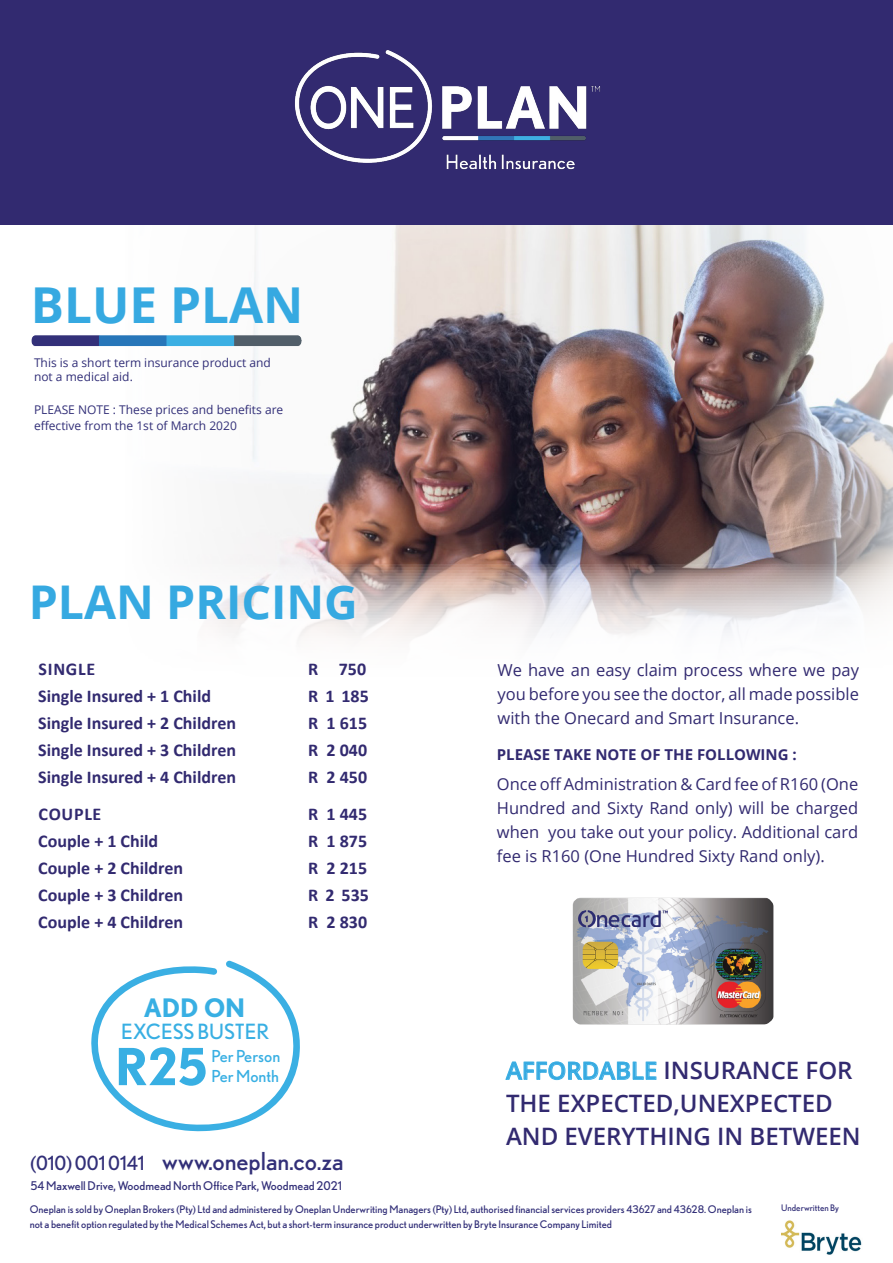
<style>
.page{position:relative;width:893px;height:1263px;background:#fff}
.page>*{position:absolute;margin:0;border:0;box-sizing:border-box;transform-origin:0 0}
.t1{font:700 51px "Nobel";color:#38afe3}
.t2{font:700 49.5px "Open Sans";color:#36a9e1}
.t3{font:700 46.5px "Open Sans";color:#36a9e1}
.t4{font:700 25.5px "Nobel";color:#38afe3}
.t5{font:24.75px "Nobel";color:#322f78}
.t6{font:600 24px/33px "Open Sans";color:#322a70}
.t7{font:21px "Nobel";color:#38afe3}
.t8{font:700 18px "Calibri";color:#322a70}
.t9{font:16.5px/24px "Open Sans";color:#322a70;text-align:justify}
.t10{font:16.5px/19.8px "Nobel";color:#38afe3}
.t11{font:700 15px "Open Sans";color:#322a70}
.t12{font:12px/13.5px "Open Sans";color:#322f78}
.t13{font:12px "Nobel";color:#322f78}
.t14{font:10.5px/15px "Nobel";color:#322f78}
.t15{font:9px "Nobel";color:#322f78}
.s1{font-size:19.5px}
.s2{color:#36a9e1}
</style>
<div class="page">
<img style="left:209px;top:225px;width:684px;height:413px">
<img style="left:781px;top:1220px;width:81px;height:35px">
<div style="left:0;top:0;width:893px;height:225px;background:#322a70"></div>
<img style="left:31px;top:328px;width:276px;height:24px">
<img style="left:572px;top:897px;width:202px;height:128px">
<svg style="left:505px;top:1061px;width:152px;height:19px"></svg>
<img style="left:295px;top:50px;width:305px;height:120px">
<svg style="left:91px;top:960px;width:209px;height:171px"></svg>
<h2 class="t2" style="left:31px;top:270px;width:274px">BLUE PLAN</h2>
<p class="t12" style="left:34px;top:356px;width:238px">This is a short term insurance product and not a medical aid.</p>
<p class="t12" style="left:34px;top:401px;width:251px;line-height:16.5px">PLEASE NOTE : These prices and benefits are effective from the 1st of March 2020</p>
<h3 class="t3" style="left:29px;top:569px;width:331px">PLAN PRICING</h3>
<h3 class="t8" style="left:39px;top:656px;width:58px">SINGLE</h3>
<h3 class="t8" style="left:308px;top:656px;width:59px">R 750</h3>
<h3 class="t8" style="left:38px;top:683px;width:174px">Single Insured + 1 Child</h3>
<h3 class="t8" style="left:308px;top:683px;width:62px">R 1 185</h3>
<h3 class="t8" style="left:38px;top:710px;width:199px">Single Insured + 2 Children</h3>
<h3 class="t8" style="left:308px;top:710px;width:60px">R 1 615</h3>
<h3 class="t8" style="left:38px;top:737px;width:199px">Single Insured + 3 Children</h3>
<h3 class="t8" style="left:308px;top:737px;width:60px">R 2 040</h3>
<h3 class="t8" style="left:38px;top:764px;width:199px">Single Insured + 4 Children</h3>
<h3 class="t8" style="left:308px;top:764px;width:60px">R 2 450</h3>
<h3 class="t8" style="left:39px;top:802px;width:64px">COUPLE</h3>
<h3 class="t8" style="left:308px;top:802px;width:60px">R 1 445</h3>
<h3 class="t8" style="left:38px;top:829px;width:122px">Couple + 1 Child</h3>
<h3 class="t8" style="left:308px;top:829px;width:60px">R 1 875</h3>
<h3 class="t8" style="left:38px;top:856px;width:146px">Couple + 2 Children</h3>
<h3 class="t8" style="left:308px;top:856px;width:60px">R 2 215</h3>
<h3 class="t8" style="left:38px;top:883px;width:146px">Couple + 3 Children</h3>
<h3 class="t8" style="left:308px;top:883px;width:62px">R 2 535</h3>
<h3 class="t8" style="left:38px;top:910px;width:146px">Couple + 4 Children</h3>
<h3 class="t8" style="left:308px;top:910px;width:60px">R 2 830</h3>
<h3 class="t4" style="left:144px;top:992px;width:103px">ADD ON</h3>
<h1 class="t1" style="left:115px;top:1036px;width:95px">R25</h1>
<h3 class="t7" style="left:121px;top:1020px;width:150px">EXCESS BUSTER</h3>
<h3 class="t10" style="left:212px;top:1046px;width:70px">Per Person<br>Per Month</h3>
<h3 class="t5" style="left:30px;top:1147px;width:315px"><span class="s1">(010) 001 0141</span> www.oneplan.co.za</h3>
<p class="t13" style="left:30px;top:1178px;width:313px">54 Maxwell Drive, Woodmead North Office Park, Woodmead 2021</p>
<h3 class="t9" style="left:497px;top:658px;width:363px">We have an easy claim process where we pay you before you see the doctor, all made possible with the Onecard and Smart Insurance.</h3>
<h3 class="t11" style="left:497px;top:744px;width:301px">PLEASE TAKE NOTE OF THE FOLLOWING :</h3>
<h3 class="t9" style="left:497px;top:771px;width:363px">Once off Administration &amp; Card fee of R160 (One Hundred and Sixty Rand only) will be charged when you take out your policy. Additional card fee is R160 (One Hundred Sixty Rand only).</h3>
<h3 class="t6" style="left:506px;top:1054px;width:356px"><span class="s2">AFFORDABLE</span> INSURANCE FOR<br>THE EXPECTED,UNEXPECTED<br>AND EVERYTHING IN BETWEEN</h3>
<p class="t14" style="left:30px;top:1202px;width:724px">Oneplan is sold by Oneplan Brokers (Pty) Ltd and administered by Oneplan Underwriting Managers (Pty) Ltd, authorised financial services providers 43627 and 43628. Oneplan is not a benefit option regulated by the Medical Schemes Act, but a short-term insurance product underwritten by Bryte Insurance Company Limited</p>
<p class="t15" style="left:781px;top:1203px;width:59px">Underwritten By</p>
</div>
